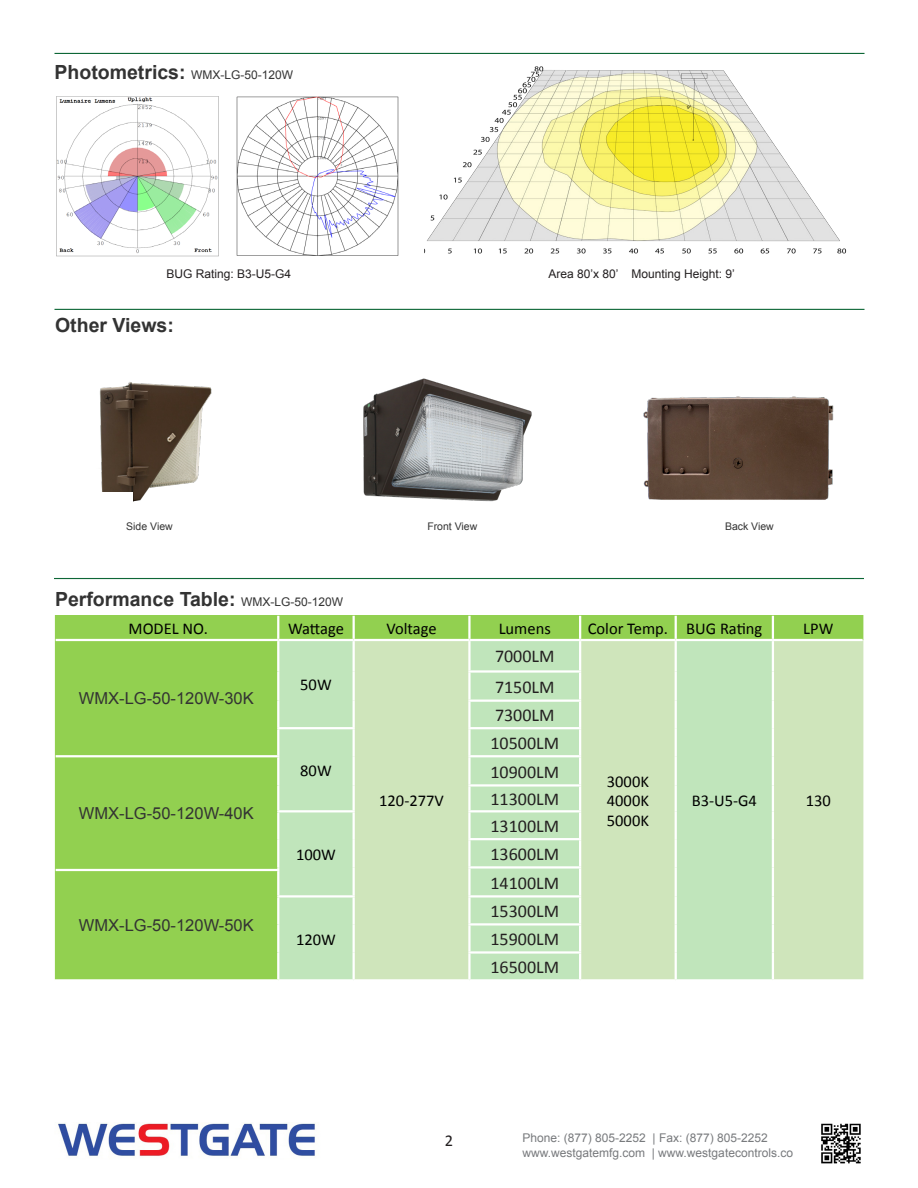
<style>
.page{position:relative;width:918px;height:1188px;background:#fff}
.page>*{position:absolute;margin:0;border:0;box-sizing:border-box;transform-origin:0 0}
.t1{font:700 19.5px "Arial";color:#333}
.t2{font:18px "Calibri";color:#231f20}
.t3{font:16.5px "Calibri";color:#000}
.t4{font:16.5px "Arial";color:#333}
.t5{font:16.5px "Calibri";color:#231f20}
.t6{font:12px "Arial";color:#787a7d}
.t7{font:12px "Arial";color:#231f20}
.t8{font:12px "Arial";color:#333}
.t9{font:10.5px "Arial";color:#333}
.s1{font-weight:700;font-size:19.5px}
.s2{font-weight:400;font-size:12px}
</style>
<div class="page">
<hr style="left:55px;top:53px;width:810px;height:1px;background:#0d6736">
<hr style="left:55px;top:309px;width:810px;height:1px;background:#0d6736">
<img style="left:58px;top:1123px;width:257px;height:34px">
<img style="left:821px;top:1123px;width:40px;height:41px">
<hr style="left:54px;top:578px;width:810px;height:1px;background:#0d6736">
<div style="left:55px;top:615px;width:808px;height:364px;background:#92d050"></div>
<div style="left:279px;top:641px;width:74px;height:338px;background:#c0e5bb"></div>
<svg style="left:355px;top:641px;width:508px;height:338px;background:#c9e5bb"></svg>
<hr style="left:277px;top:616px;width:2px;height:23px;background:#fff">
<hr style="left:353px;top:616px;width:2px;height:23px;background:#fff">
<hr style="left:468px;top:616px;width:3px;height:23px;background:#fff">
<hr style="left:579px;top:616px;width:2px;height:23px;background:#fff">
<hr style="left:675px;top:616px;width:2px;height:23px;background:#fff">
<hr style="left:772px;top:616px;width:2px;height:23px;background:#fff">
<hr style="left:277px;top:641px;width:2px;height:30px;background:#fff">
<hr style="left:353px;top:641px;width:2px;height:30px;background:#fff">
<hr style="left:468px;top:641px;width:3px;height:29px;background:#fff">
<hr style="left:579px;top:641px;width:2px;height:29px;background:#fff">
<hr style="left:675px;top:641px;width:2px;height:30px;background:#fff">
<hr style="left:772px;top:641px;width:2px;height:30px;background:#fff">
<hr style="left:277px;top:671px;width:2px;height:30px;background:#fff">
<hr style="left:353px;top:671px;width:2px;height:30px;background:#fff">
<hr style="left:468px;top:673px;width:3px;height:27px;background:#fff">
<hr style="left:579px;top:673px;width:2px;height:27px;background:#fff">
<hr style="left:675px;top:671px;width:2px;height:30px;background:#fff">
<hr style="left:772px;top:671px;width:2px;height:30px;background:#fff">
<hr style="left:277px;top:701px;width:2px;height:26px;background:#fff">
<hr style="left:353px;top:701px;width:2px;height:26px;background:#fff">
<hr style="left:468px;top:702px;width:3px;height:25px;background:#fff">
<hr style="left:579px;top:702px;width:2px;height:25px;background:#fff">
<hr style="left:675px;top:701px;width:2px;height:27px;background:#fff">
<hr style="left:772px;top:701px;width:2px;height:27px;background:#fff">
<hr style="left:277px;top:729px;width:2px;height:26px;background:#fff">
<hr style="left:353px;top:729px;width:2px;height:27px;background:#fff">
<hr style="left:468px;top:729px;width:3px;height:26px;background:#fff">
<hr style="left:579px;top:729px;width:2px;height:26px;background:#fff">
<hr style="left:675px;top:728px;width:2px;height:28px;background:#fff">
<hr style="left:772px;top:728px;width:2px;height:28px;background:#fff">
<hr style="left:277px;top:757px;width:2px;height:28px;background:#fff">
<hr style="left:353px;top:756px;width:2px;height:29px;background:#fff">
<hr style="left:468px;top:757px;width:3px;height:27px;background:#fff">
<hr style="left:579px;top:757px;width:2px;height:27px;background:#fff">
<hr style="left:675px;top:756px;width:2px;height:29px;background:#fff">
<hr style="left:772px;top:756px;width:2px;height:29px;background:#fff">
<hr style="left:277px;top:785px;width:2px;height:25px;background:#fff">
<hr style="left:353px;top:785px;width:2px;height:25px;background:#fff">
<hr style="left:468px;top:787px;width:3px;height:23px;background:#fff">
<hr style="left:579px;top:787px;width:2px;height:23px;background:#fff">
<hr style="left:675px;top:785px;width:2px;height:26px;background:#fff">
<hr style="left:772px;top:785px;width:2px;height:26px;background:#fff">
<hr style="left:277px;top:812px;width:2px;height:27px;background:#fff">
<hr style="left:353px;top:812px;width:2px;height:27px;background:#fff">
<hr style="left:468px;top:812px;width:3px;height:26px;background:#fff">
<hr style="left:579px;top:812px;width:2px;height:26px;background:#fff">
<hr style="left:675px;top:811px;width:2px;height:28px;background:#fff">
<hr style="left:772px;top:811px;width:2px;height:28px;background:#fff">
<hr style="left:277px;top:839px;width:2px;height:28px;background:#fff">
<hr style="left:353px;top:839px;width:2px;height:28px;background:#fff">
<hr style="left:468px;top:840px;width:3px;height:26px;background:#fff">
<hr style="left:579px;top:840px;width:2px;height:26px;background:#fff">
<hr style="left:675px;top:839px;width:2px;height:28px;background:#fff">
<hr style="left:772px;top:839px;width:2px;height:28px;background:#fff">
<hr style="left:277px;top:871px;width:2px;height:24px;background:#fff">
<hr style="left:353px;top:870px;width:2px;height:25px;background:#fff">
<hr style="left:468px;top:870px;width:3px;height:25px;background:#fff">
<hr style="left:579px;top:870px;width:2px;height:25px;background:#fff">
<hr style="left:675px;top:870px;width:2px;height:26px;background:#fff">
<hr style="left:772px;top:870px;width:2px;height:26px;background:#fff">
<hr style="left:277px;top:898px;width:2px;height:26px;background:#fff">
<hr style="left:353px;top:898px;width:2px;height:26px;background:#fff">
<hr style="left:468px;top:898px;width:3px;height:25px;background:#fff">
<hr style="left:579px;top:898px;width:2px;height:25px;background:#fff">
<hr style="left:675px;top:896px;width:2px;height:28px;background:#fff">
<hr style="left:772px;top:896px;width:2px;height:28px;background:#fff">
<hr style="left:277px;top:924px;width:2px;height:28px;background:#fff">
<hr style="left:353px;top:924px;width:2px;height:28px;background:#fff">
<hr style="left:468px;top:926px;width:3px;height:25px;background:#fff">
<hr style="left:579px;top:926px;width:2px;height:25px;background:#fff">
<hr style="left:675px;top:924px;width:2px;height:28px;background:#fff">
<hr style="left:772px;top:924px;width:2px;height:28px;background:#fff">
<hr style="left:277px;top:952px;width:2px;height:27px;background:#fff">
<hr style="left:353px;top:952px;width:2px;height:27px;background:#fff">
<hr style="left:468px;top:954px;width:3px;height:25px;background:#fff">
<hr style="left:579px;top:954px;width:2px;height:25px;background:#fff">
<hr style="left:675px;top:952px;width:2px;height:27px;background:#fff">
<hr style="left:772px;top:952px;width:2px;height:27px;background:#fff">
<hr style="left:56px;top:639px;width:222px;height:2px;background:#fff">
<hr style="left:278px;top:639px;width:76px;height:2px;background:#fff">
<hr style="left:354px;top:639px;width:115px;height:2px;background:#fff">
<hr style="left:469px;top:639px;width:111px;height:2px;background:#fff">
<hr style="left:580px;top:639px;width:96px;height:2px;background:#fff">
<hr style="left:676px;top:639px;width:97px;height:2px;background:#fff">
<hr style="left:773px;top:639px;width:90px;height:2px;background:#fff">
<hr style="left:468px;top:670px;width:113px;height:3px;background:#fff">
<hr style="left:468px;top:700px;width:113px;height:2px;background:#fff">
<hr style="left:277px;top:727px;width:78px;height:2px;background:#fff">
<hr style="left:468px;top:727px;width:113px;height:2px;background:#fff">
<hr style="left:56px;top:755px;width:223px;height:2px;background:#fff">
<hr style="left:468px;top:755px;width:113px;height:2px;background:#fff">
<hr style="left:468px;top:784px;width:113px;height:3px;background:#fff">
<hr style="left:277px;top:810px;width:78px;height:2px;background:#fff">
<hr style="left:468px;top:810px;width:113px;height:2px;background:#fff">
<hr style="left:468px;top:838px;width:113px;height:2px;background:#fff">
<hr style="left:468px;top:866px;width:113px;height:3px;background:#fff">
<hr style="left:56px;top:869px;width:223px;height:2px;background:#fff">
<hr style="left:277px;top:895px;width:78px;height:3px;background:#fff">
<hr style="left:468px;top:895px;width:113px;height:3px;background:#fff">
<hr style="left:468px;top:923px;width:113px;height:3px;background:#fff">
<hr style="left:468px;top:951px;width:113px;height:3px;background:#fff">
<img style="left:363px;top:378px;width:169px;height:124px">
<img style="left:643px;top:396px;width:191px;height:104px">
<img style="left:100px;top:382px;width:112px;height:120px">
<div style="left:80px;top:493px;width:53px;height:15px;background:#fff"></div>
<img style="left:425px;top:66px;width:422px;height:188px">
<img style="left:236px;top:96px;width:163px;height:160px">
<img style="left:56px;top:96px;width:163px;height:161px">
<p class="t8" style="left:55px;top:67px;width:240px"><span class="s1">Photometrics:</span> WMX-LG-50-120W</p>
<p class="t7" style="left:167px;top:266px;width:126px">BUG Rating: B3-U5-G4</p>
<p class="t7" style="left:548px;top:266px;width:188px">Area 80’x 80’ Mounting Height: 9’</p>
<p class="t1" style="left:55px;top:312px;width:120px">Other Views:</p>
<p class="t9" style="left:126px;top:519px;width:48px">Side View</p>
<p class="t9" style="left:427px;top:520px;width:51px">Front View</p>
<p class="t9" style="left:725px;top:520px;width:50px">Back View</p>
<p class="t1" style="left:55px;top:586px;width:290px">Performance Table: <span class="s2">WMX-LG-50-120W</span></p>
<p class="t3" style="left:129px;top:618px;width:81px">MODEL NO.</p>
<p class="t3" style="left:288px;top:618px;width:57px">Wattage</p>
<p class="t3" style="left:386px;top:618px;width:52px">Voltage</p>
<p class="t3" style="left:499px;top:618px;width:54px">Lumens</p>
<p class="t3" style="left:588px;top:618px;width:82px">Color Temp.</p>
<p class="t3" style="left:686px;top:618px;width:78px">BUG Rating</p>
<p class="t3" style="left:803px;top:618px;width:32px">LPW</p>
<p class="t4" style="left:79px;top:688px;width:176px">WMX-LG-50-120W-30K</p>
<p class="t4" style="left:79px;top:803px;width:176px">WMX-LG-50-120W-40K</p>
<p class="t4" style="left:79px;top:915px;width:176px">WMX-LG-50-120W-50K</p>
<p class="t3" style="left:300px;top:674px;width:33px">50W</p>
<p class="t3" style="left:300px;top:760px;width:33px">80W</p>
<p class="t3" style="left:296px;top:844px;width:41px">100W</p>
<p class="t3" style="left:296px;top:929px;width:41px">120W</p>
<p class="t3" style="left:379px;top:791px;width:66px">120-277V</p>
<p class="t2" style="left:495px;top:645px;width:61px">7000LM</p>
<p class="t2" style="left:495px;top:675px;width:61px">7150LM</p>
<p class="t2" style="left:495px;top:704px;width:61px">7300LM</p>
<p class="t2" style="left:491px;top:732px;width:70px">10500LM</p>
<p class="t2" style="left:491px;top:760px;width:70px">10900LM</p>
<p class="t2" style="left:491px;top:788px;width:70px">11300LM</p>
<p class="t2" style="left:491px;top:815px;width:70px">13100LM</p>
<p class="t2" style="left:491px;top:843px;width:70px">13600LM</p>
<p class="t2" style="left:491px;top:871px;width:70px">14100LM</p>
<p class="t2" style="left:491px;top:900px;width:70px">15300LM</p>
<p class="t2" style="left:491px;top:928px;width:70px">15900LM</p>
<p class="t2" style="left:491px;top:956px;width:70px">16500LM</p>
<p class="t3" style="left:607px;top:771px;width:44px">3000K</p>
<p class="t3" style="left:607px;top:791px;width:44px">4000K</p>
<p class="t3" style="left:607px;top:810px;width:44px">5000K</p>
<p class="t3" style="left:692px;top:791px;width:67px">B3-U5-G4</p>
<p class="t3" style="left:806px;top:791px;width:27px">130</p>
<p class="t5" style="left:445px;top:1130px;width:10px">2</p>
<p class="t6" style="left:522px;top:1130px;width:247px">Phone: (877) 805-2252 | Fax: (877) 805-2252</p>
<p class="t6" style="left:522px;top:1145px;width:272px">www.westgatemfg.com | www.westgatecontrols.co</p>
</div>
